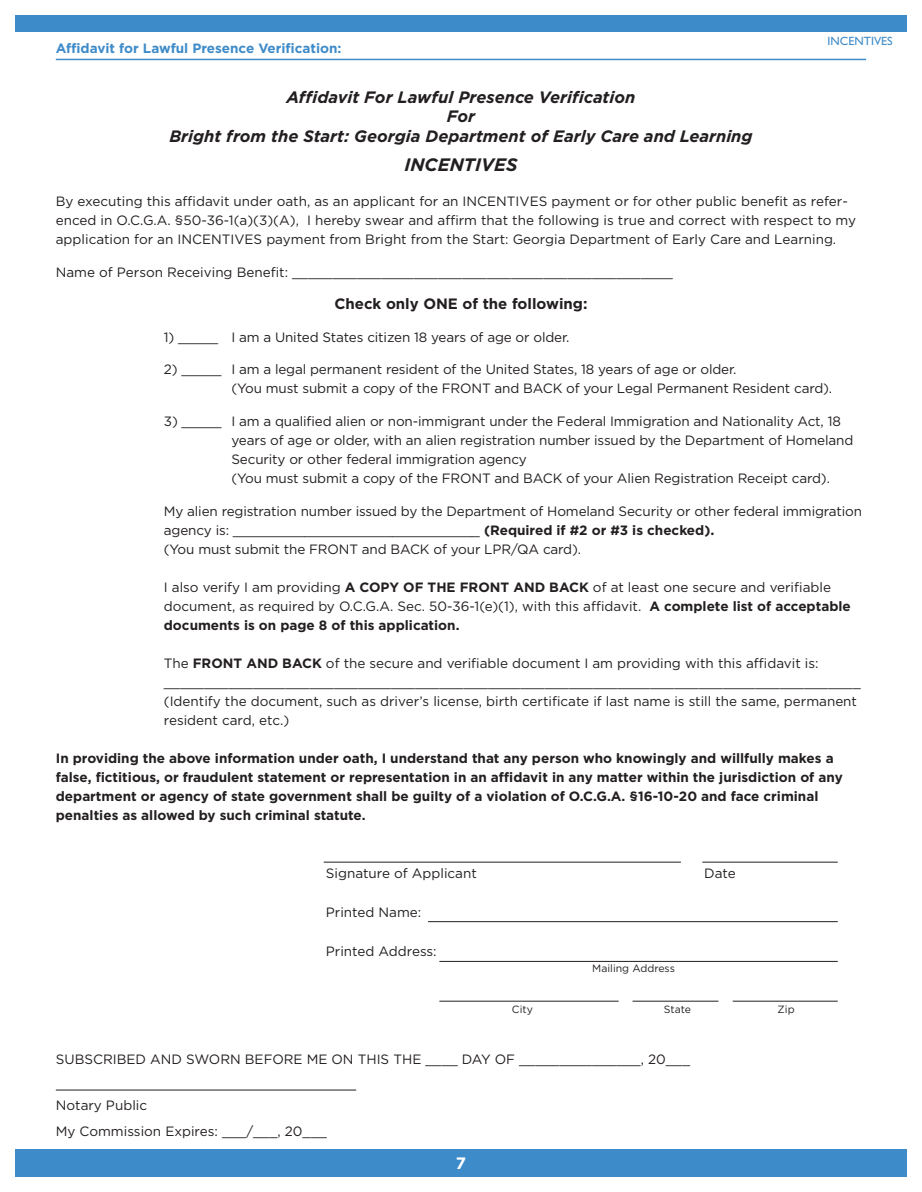
<style>
.page{position:relative;width:922px;height:1192px;background:#fff}
.page>*{position:absolute;margin:0;border:0;box-sizing:border-box;transform-origin:0 0}
.t1{font:italic 700 18px "Gotham";color:#231f20}
.t2{font:italic 700 16.5px "Gotham";color:#231f20}
.t3{font:700 16.5px "Gotham";color:#fff}
.t4{font:700 15px "Gotham";color:#231f20}
.t5{font:13.5px/19px "Gotham";letter-spacing:-.01em;color:#231f20}
.t6{font:700 13.5px/19px "Gotham";color:#231f20}
.t7{font:700 13.5px "Gotham";color:#3e8bc9}
.t8{font:12px "Gill Sans";color:#3e8bc9}
.t9{font:10.5px "Gotham";color:#231f20}
.s1{font-weight:700}
.s2{font-family:"Gill Sans";font-weight:700;font-size:15px}
</style>
<div class="page">
<div style="left:15px;top:15px;width:891px;height:17px;background:#3e8bc9"></div>
<div style="left:15px;top:1149px;width:891px;height:27px;background:#3e8bc9"></div>
<hr style="left:56px;top:59px;width:810px;height:1px;background:#3e8bc9">
<hr style="left:324px;top:861px;width:357px;height:1px;background:#231f20">
<hr style="left:702px;top:861px;width:135px;height:1px;background:#231f20">
<hr style="left:428px;top:921px;width:409px;height:1px;background:#231f20">
<hr style="left:439px;top:961px;width:398px;height:1px;background:#231f20">
<hr style="left:439px;top:1000px;width:179px;height:1px;background:#231f20">
<hr style="left:732px;top:1000px;width:105px;height:1px;background:#231f20">
<hr style="left:632px;top:1000px;width:86px;height:1px;background:#231f20">
<hr style="left:56px;top:1089px;width:300px;height:1px;background:#231f20">
<p class="t8" style="left:827px;top:34px;width:67px">INCENTIVES</p>
<p class="t7" style="left:56px;top:39px;width:287px">Affidavit for Lawful Presence Verification:</p>
<p class="t2" style="left:286px;top:86px;width:350px">Affidavit For Lawful Presence Verification</p>
<p class="t2" style="left:447px;top:106px;width:30px">For</p>
<p class="t2" style="left:169px;top:125px;width:584px">Bright from the Start: Georgia Department of Early Care and Learning</p>
<p class="t1" style="left:404px;top:152px;width:115px">INCENTIVES</p>
<p class="t5" style="left:56px;top:191px;width:802px">By executing this affidavit under oath, as an applicant for an INCENTIVES payment or for other public benefit as refer&shy;enced in O.C.G.A. §50-36-1(a)(3)(A), I hereby swear and affirm that the following is true and correct with respect to my application for an INCENTIVES payment from Bright from the Start: Georgia Department of Early Care and Learning.</p>
<p class="t5" style="left:56px;top:262px;width:618px">Name of Person Receiving Benefit: _______________________________________________</p>
<p class="t4" style="left:334px;top:294px;width:255px">Check only ONE of the following:</p>
<p class="t5" style="left:164px;top:327px;width:407px">1) _____ I am a United States citizen 18 years of age or older.</p>
<p class="t5" style="left:231px;top:360px;width:602px;text-indent:-68px">2) _____ I am a legal permanent resident of the United States, 18 years of age or older.<br>(You must submit a copy of the FRONT and BACK of your Legal Permanent Resident card).</p>
<p class="t5" style="left:231px;top:411px;width:623px;text-indent:-68px">3) _____ I am a qualified alien or non-immigrant under the Federal Immigration and Nationality Act, 18 years of age or older, with an alien registration number issued by the Department of Homeland Security or other federal immigration agency<br>(You must submit a copy of the FRONT and BACK of your Alien Registration Receipt card).</p>
<p class="t5" style="left:164px;top:501px;width:700px">My alien registration number issued by the Department of Homeland Security or other federal immigration agency is: _______________________________ <span class="s1">(Required if #2 or #3 is checked)</span><span class="s2">.<br></span>(You must submit the FRONT and BACK of your LPR/QA card).</p>
<p class="t5" style="left:164px;top:577px;width:688px">I also verify I am providing <span class="s1">A COPY OF THE FRONT AND BACK</span> of at least one secure and verifiable document, as required by O.C.G.A. Sec. 50-36-1(e)(1), with this affidavit. <span class="s1">A complete list of acceptable documents is on page 8 of this application.</span></p>
<p class="t5" style="left:164px;top:653px;width:698px">The <span class="s1">FRONT AND BACK</span> of the secure and verifiable document I am providing with this affidavit is: ______________________________________________________________________________________</p>
<p class="t5" style="left:164px;top:691px;width:694px">(Identify the document, such as driver’s license, birth certificate if last name is still the same, permanent resident card, etc.)</p>
<p class="t6" style="left:56px;top:749px;width:788px">In providing the above information under oath, I understand that any person who knowingly and willfully makes a false, fictitious, or fraudulent statement or representation in an affidavit in any matter within the jurisdiction of any department or agency of state government shall be guilty of a violation of O.C.G.A. §16-10-20 and face criminal penalties as allowed by such criminal statute.</p>
<p class="t5" style="left:326px;top:863px;width:152px">Signature of Applicant</p>
<p class="t5" style="left:704px;top:863px;width:33px">Date</p>
<p class="t5" style="left:326px;top:902px;width:97px">Printed Name:</p>
<p class="t5" style="left:326px;top:941px;width:112px">Printed Address:</p>
<p class="t9" style="left:592px;top:962px;width:84px">Mailing Address</p>
<p class="t9" style="left:512px;top:1002px;width:22px">City</p>
<p class="t9" style="left:664px;top:1002px;width:29px">State</p>
<p class="t9" style="left:777px;top:1002px;width:19px">Zip</p>
<p class="t5" style="left:56px;top:1049px;width:636px">SUBSCRIBED AND SWORN BEFORE ME ON THIS THE ____ DAY OF _______________, 20___</p>
<p class="t5" style="left:56px;top:1095px;width:93px">Notary Public</p>
<p class="t5" style="left:56px;top:1121px;width:273px">My Commission Expires: ___/___, 20___</p>
<p class="t3" style="left:456px;top:1152px;width:12px">7</p>
</div>
